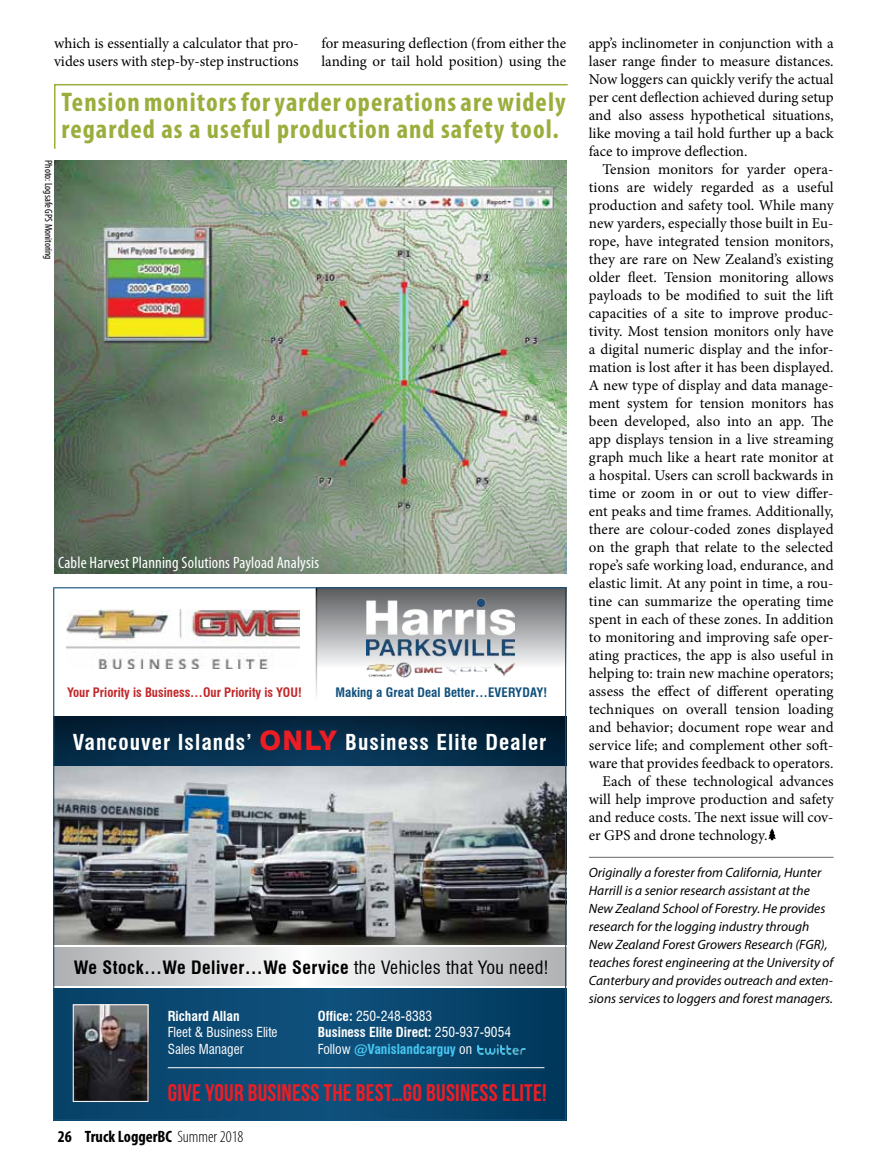
<style>
.page{position:relative;width:891px;height:1161px;background:#fff}
.page>*{position:absolute;margin:0;border:0;box-sizing:border-box;transform-origin:0 0}
.t1{font:700 condensed 27px/27px "Myriad Pro";letter-spacing:.04em;color:#9aae3c}
.t2{font:24px "Bebas Neue";letter-spacing:.01em;color:#ed1d24}
.t3{font:700 condensed 21.45px "Swiss 721 BT";letter-spacing:.05em;color:#fff}
.t4{font:700 condensed 18px "Swiss 721 BT";letter-spacing:.025em;color:#000}
.t5{font:condensed 16.5px "Myriad Pro";letter-spacing:.01em;color:#fff}
.t6{font:700 condensed 16.5px "Myriad Pro";color:#000}
.t7{font:15px/18px "Minion Pro";color:#000}
.t8{font:italic 13.5px/18px "Myriad Pro";color:#000}
.t9{font:condensed 13.5px/16.5px "Swiss 721 BT";color:#fff}
.t10{font:700 condensed 13.5px "Swiss 721 BT";color:#fff}
.t11{font:700 condensed 12.75px "Swiss 721 BT";color:#c22628}
.t12{font:700 condensed 12.75px "Swiss 721 BT";letter-spacing:.01em;color:#10507c}
.t13{font:condensed 10.5px "Myriad Pro";color:#000}
.s1{font-weight:800;font-stretch:normal;font-size:27px;color:#ed1d24}
.s2{font-weight:400}
.s3{font-weight:700}
.s4{font-weight:700;color:#46c8f3}
.s5{font-weight:300}
</style>
<div class="page">
<img style="left:53px;top:587px;width:513px;height:533px">
<img style="left:477px;top:1045px;width:49px;height:9px">
<img style="left:54px;top:160px;width:512px;height:414px">
<svg style="left:768px;top:829px;width:8px;height:11px"></svg>
<hr style="left:589px;top:857px;width:245px;height:1px;background:#696a6d">
<svg style="left:54px;top:84px;width:514px;height:65px"></svg>
<p class="t7" style="left:54px;top:34px;width:246px">which is essentially a calculator that pro&shy;vides users with step-by-step instructions</p>
<p class="t7" style="left:321px;top:34px;width:246px">for measuring deflection (from either the landing or tail hold position) using the</p>
<p class="t7" style="left:589px;top:34px;width:246px;text-align:justify">app’s inclinometer in conjunction with a laser range finder to measure distances.<br>Now loggers can quickly verify the actual per cent deflection achieved during setup and also assess hypothetical situations, like moving a tail hold further up a back face to improve deflection.</p>
<p class="t7" style="left:602px;top:160px;width:233px">Tension monitors for yarder opera-</p>
<p class="t7" style="left:589px;top:178px;width:246px">tions are widely regarded as a useful</p>
<p class="t7" style="left:589px;top:196px;width:246px">production and safety tool. While many</p>
<p class="t7" style="left:589px;top:214px;width:246px">new yarders, especially those built in Eu-</p>
<p class="t7" style="left:589px;top:232px;width:246px">rope, have integrated tension monitors,</p>
<p class="t7" style="left:589px;top:250px;width:246px">they are rare on New Zealand’s existing</p>
<p class="t7" style="left:589px;top:268px;width:246px">older fleet. Tension monitoring allows</p>
<p class="t7" style="left:589px;top:286px;width:246px">payloads to be modified to suit the lift</p>
<p class="t7" style="left:589px;top:304px;width:246px">capacities of a site to improve produc-</p>
<p class="t7" style="left:589px;top:322px;width:246px">tivity. Most tension monitors only have</p>
<p class="t7" style="left:589px;top:340px;width:246px">a digital numeric display and the infor-</p>
<p class="t7" style="left:589px;top:358px;width:246px">mation is lost after it has been displayed.</p>
<p class="t7" style="left:589px;top:376px;width:246px">A new type of display and data manage-</p>
<p class="t7" style="left:589px;top:394px;width:246px">ment system for tension monitors has</p>
<p class="t7" style="left:589px;top:412px;width:246px">been developed, also into an app. The</p>
<p class="t7" style="left:589px;top:430px;width:246px">app displays tension in a live streaming</p>
<p class="t7" style="left:589px;top:448px;width:246px">graph much like a heart rate monitor at</p>
<p class="t7" style="left:589px;top:466px;width:246px">a hospital. Users can scroll backwards in</p>
<p class="t7" style="left:589px;top:484px;width:246px">time or zoom in or out to view differ-</p>
<p class="t7" style="left:589px;top:502px;width:246px">ent peaks and time frames. Additionally,</p>
<p class="t7" style="left:589px;top:520px;width:246px">there are colour-coded zones displayed</p>
<p class="t7" style="left:589px;top:538px;width:246px">on the graph that relate to the selected</p>
<p class="t7" style="left:589px;top:556px;width:246px">rope’s safe working load, endurance, and</p>
<p class="t7" style="left:589px;top:574px;width:246px">elastic limit. At any point in time, a rou-</p>
<p class="t7" style="left:589px;top:592px;width:246px">tine can summarize the operating time</p>
<p class="t7" style="left:589px;top:610px;width:246px">spent in each of these zones. In addition</p>
<p class="t7" style="left:589px;top:628px;width:246px">to monitoring and improving safe oper-</p>
<p class="t7" style="left:589px;top:646px;width:246px">ating practices, the app is also useful in</p>
<p class="t7" style="left:589px;top:664px;width:246px">helping to: train new machine operators;</p>
<p class="t7" style="left:589px;top:682px;width:246px">assess the effect of different operating</p>
<p class="t7" style="left:589px;top:700px;width:246px">techniques on overall tension loading</p>
<p class="t7" style="left:589px;top:718px;width:246px">and behavior; document rope wear and</p>
<p class="t7" style="left:589px;top:736px;width:246px">service life; and complement other soft-</p>
<p class="t7" style="left:589px;top:754px;width:246px">ware that provides feedback to operators.</p>
<p class="t7" style="left:602px;top:772px;width:233px">Each of these technological advances</p>
<p class="t7" style="left:589px;top:790px;width:246px">will help improve production and safety</p>
<p class="t7" style="left:589px;top:808px;width:246px">and reduce costs. The next issue will cov-</p>
<p class="t7" style="left:589px;top:826px;width:180px">er GPS and drone technology.</p>
<p class="t8" style="left:589px;top:864px;width:246px">Originally a forester from California, Hunter Harrill is a senior research assistant at the New Zealand School of Forestry. He provides research for the logging industry through New Zealand Forest Growers Research (FGR), teaches forest engineering at the University of Canterbury and provides outreach and exten&shy;sions services to loggers and forest managers.</p>
<h1 class="t1" style="left:62px;top:88px;width:506px">Tension monitors for yarder operations are widely regarded as a useful production and safety tool.</h1>
<p class="t13" style="left:55px;top:160px;width:101px;rotate:90deg">Photo: Logsafe GPS Monitoring</p>
<p class="t5" style="left:58px;top:552px;width:262px">Cable Harvest Planning Solutions Payload Analysis</p>
<p class="t11" style="left:67px;top:685px;width:236px">Your Priority is Business…Our Priority is YOU!</p>
<p class="t12" style="left:335px;top:685px;width:213px">Making a Great Deal Better…EVERYDAY!</p>
<h3 class="t3" style="left:73px;top:730px;width:475px">Vancouver Islands’ <span class="s1">ONLY</span> Business Elite Dealer</h3>
<p class="t4" style="left:74px;top:957px;width:476px">We Stock…We Deliver…We Service <span class="s2">the Vehicles that You need!</span></p>
<p class="t10" style="left:168px;top:1008px;width:73px">Richard Allan</p>
<p class="t9" style="left:168px;top:1024px;width:111px">Fleet &amp; Business Elite<br>Sales Manager</p>
<p class="t9" style="left:318px;top:1008px;width:195px"><span class="s3">Office:</span> 250-248-8383<br><span class="s3">Business Elite Direct:</span> 250-937-9054<br>Follow <span class="s4">@Vanislandcarguy</span> on</p>
<h2 class="t2" style="left:168px;top:1080px;width:380px">GIVE YOUR BUSINESS THE BEST…GO BUSINESS ELITE!</h2>
<p class="t6" style="left:58px;top:1126px;width:187px">26 Truck LoggerBC <span class="s5">Summer 2018</span></p>
</div>
